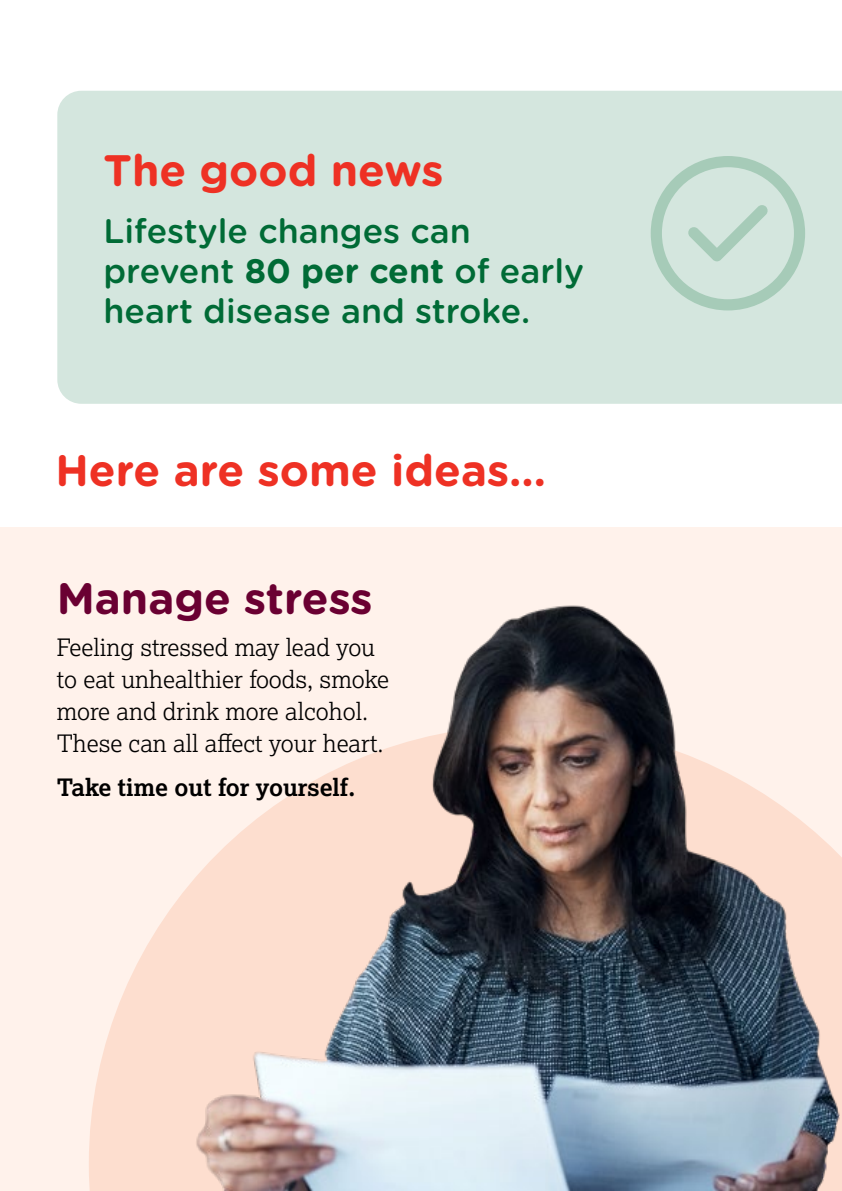
<style>
.page{position:relative;width:842px;height:1191px;background:#fff}
.page>*{position:absolute;margin:0;border:0;box-sizing:border-box;transform-origin:0 0}
.t1{font:700 44px "Gotham Rounded";color:#ee3124}
.t2{font:700 44px "Gotham Rounded";color:#6a0032}
.t3{font:500 34px/40px "Gotham Rounded";color:#006b36}
.t4{font:300 24px/32px "Lexia";color:#000}
.t5{font:700 24px "Lexia";color:#000}
.s1{font-weight:700}
</style>
<div class="page">
<div style="left:0;top:527px;width:842px;height:664px;background:#fff2eb"></div>
<div style="left:57px;top:91px;width:785px;height:313px;background:#d4e6de"></div>
<svg style="left:651px;top:156px;width:154px;height:154px;background:#c8ded4"></svg>
<img style="left:89px;top:605px;width:753px;height:586px">
<h1 class="t1" style="left:103px;top:138px;width:342px">The good news</h1>
<h2 class="t3" style="left:103px;top:209px;width:482px">Lifestyle changes can prevent <span class="s1">80 per cent</span> of early heart disease and stroke.</h2>
<h1 class="t1" style="left:55px;top:438px;width:492px">Here are some ideas…</h1>
<h1 class="t2" style="left:57px;top:566px;width:317px">Manage stress</h1>
<p class="t4" style="left:57px;top:631px;width:334px">Feeling stressed may lead you to eat unhealthier foods, smoke more and drink more alcohol.<br>These can all affect your heart.</p>
<p class="t5" style="left:57px;top:772px;width:300px">Take time out for yourself.</p>
</div>
